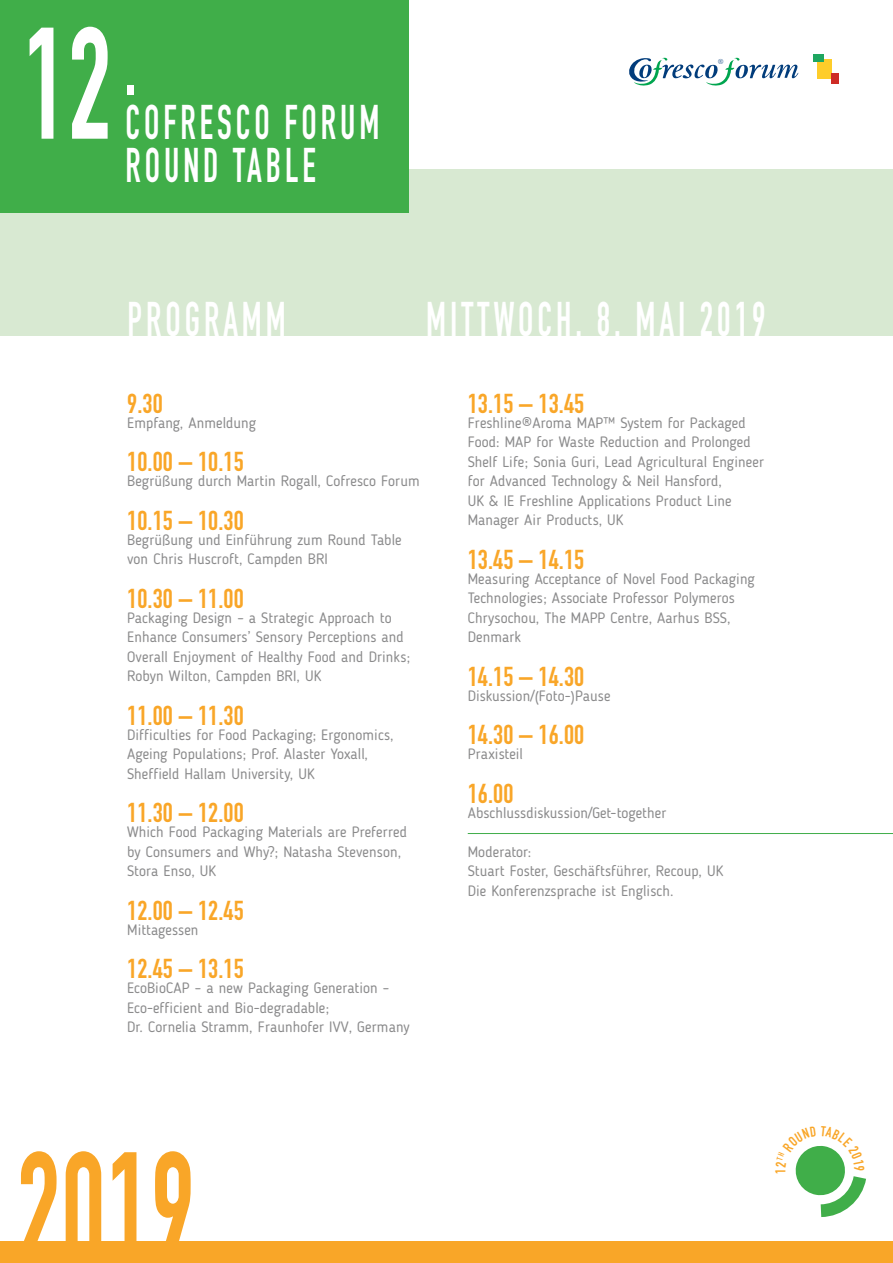
<style>
.page{position:relative;width:893px;height:1263px;background:#fff}
.page>*{position:absolute;margin:0;border:0;box-sizing:border-box;transform-origin:0 0}
.t1{font:156px "DIN Engschrift";color:#f9a628;scale:.75 1}
.t2{font:156px "DIN Engschrift";color:#fff;scale:.75 1}
.t3{font:48px "DIN Engschrift";letter-spacing:.11em;color:#fff;scale:.75 1}
.programmpunkt{font:27px "DIN Engschrift";letter-spacing:.005em;color:#f9a628}
.uhrzeit{font:27px "DIN Engschrift";letter-spacing:.005em;color:#f9a628}
.programmpunkt-2{font:15px/19.5px "Blogger Sans";letter-spacing:.005em;color:#8b8b8c}
.uhrzeit-2{font:15px/19.5px "Blogger Sans";letter-spacing:.005em;color:#8b8b8c}
.t4{font:14.1px "DIN Engschrift";color:#f9a628}
.t5{font:8.25px "Nuptial Script";color:#013c7b}
</style>
<div class="page">
<svg style="left:629px;top:57px;width:169px;height:29px"></svg>
<div style="left:818px;top:59px;width:14px;height:19px;background:#fecd2a"></div>
<div style="left:813px;top:54px;width:10px;height:8px;background:#1ea660"></div>
<div style="left:831px;top:73px;width:8px;height:10px;background:#ce2c26"></div>
<hr style="left:468px;top:833px;width:425px;height:1px;background:#40ae49">
<div style="left:0;top:169px;width:893px;height:167px;background:#d8e9d2"></div>
<div style="left:0;top:0;width:408px;height:213px;background:#40ae49"></div>
<div style="left:0;top:1242px;width:893px;height:21px;background:#f9a628"></div>
<svg style="left:795px;top:1146px;width:71px;height:71px"></svg>
<p class="t2" style="left:23px;top:-7px;width:153px">12<sup>.</sup></p>
<p class="t3" style="left:125px;top:94px;width:340px">COFRESCO FORUM</p>
<p class="t3" style="left:125px;top:137px;width:255px">ROUND TABLE</p>
<p class="t5" style="left:718px;top:57px;width:8px">®</p>
<p class="t3" style="left:128px;top:291px;width:213px">PROGRAMM</p>
<p class="t3" style="left:426px;top:291px;width:454px">MITTWOCH, 8. MAI 2019</p>
<p class="uhrzeit" style="left:127px;top:387px;width:37px">9.30</p>
<p class="uhrzeit-2" style="left:127px;top:412px;width:130px">Empfang, Anmeldung</p>
<p class="uhrzeit" style="left:127px;top:446px;width:118px">10.00 – 10.15</p>
<p class="programmpunkt-2" style="left:127px;top:471px;width:294px">Begrüßung durch Martin Rogall, Cofresco Forum</p>
<p class="programmpunkt" style="left:127px;top:504px;width:118px">10.15 – 10.30</p>
<p class="uhrzeit-2" style="left:127px;top:529px;width:276px">Begrüßung und Einführung zum Round Table von Chris Huscroft, Campden BRI</p>
<p class="uhrzeit" style="left:127px;top:582px;width:118px">10.30 – 11.00</p>
<p class="programmpunkt-2" style="left:127px;top:608px;width:285px">Packaging Design – a Strategic Approach to Enhance Consumers’ Sensory Perceptions and Overall Enjoyment of Healthy Food and Drinks; Robyn Wilton, Campden BRI, UK</p>
<p class="programmpunkt" style="left:127px;top:699px;width:118px">11.00 – 11.30</p>
<p class="programmpunkt-2" style="left:127px;top:724px;width:268px">Difficulties for Food Packaging; Ergonomics,<br>Ageing Populations; Prof. Alaster Yoxall,<br>Sheffield Hallam University, UK</p>
<p class="programmpunkt" style="left:127px;top:797px;width:118px">11.30 – 12.00</p>
<p class="programmpunkt-2" style="left:127px;top:822px;width:281px">Which Food Packaging Materials are Preferred by Consumers and Why?; Natasha Stevenson,<br>Stora Enso, UK</p>
<p class="programmpunkt" style="left:127px;top:894px;width:118px">12.00 – 12.45</p>
<p class="uhrzeit-2" style="left:127px;top:919px;width:73px">Mittagessen</p>
<p class="uhrzeit" style="left:127px;top:953px;width:118px">12.45 – 13.15</p>
<p class="programmpunkt-2" style="left:127px;top:978px;width:284px">EcoBioCAP – a new Packaging Generation –<br>Eco-efficient and Bio-degradable;<br>Dr. Cornelia Stramm, Fraunhofer IVV, Germany</p>
<p class="programmpunkt" style="left:468px;top:387px;width:118px">13.15 – 13.45</p>
<p class="programmpunkt-2" style="left:468px;top:412px;width:298px">Freshline®Aroma MAP™ System for Packaged Food: MAP for Waste Reduction and Prolonged Shelf Life; Sonia Guri, Lead Agricultural Engineer for Advanced Technology &amp; Neil Hansford,<br>UK &amp; IE Freshline Applications Product Line Manager Air Products, UK</p>
<p class="uhrzeit" style="left:468px;top:543px;width:118px">13.45 – 14.15</p>
<p class="programmpunkt-2" style="left:468px;top:568px;width:289px">Measuring Acceptance of Novel Food Packaging</p>
<p class="programmpunkt-2" style="left:468px;top:588px;width:269px">Technologies; Associate Professor Polymeros<br>Chrysochou, The MAPP Centre, Aarhus BSS,<br>Denmark</p>
<p class="programmpunkt" style="left:468px;top:660px;width:118px">14.15 – 14.30</p>
<p class="programmpunkt-2" style="left:468px;top:685px;width:144px">Diskussion/(Foto-)Pause</p>
<p class="programmpunkt" style="left:468px;top:719px;width:118px">14.30 – 16.00</p>
<p class="programmpunkt-2" style="left:468px;top:744px;width:57px">Praxisteil</p>
<p class="programmpunkt" style="left:468px;top:777px;width:47px">16.00</p>
<p class="programmpunkt-2" style="left:468px;top:802px;width:200px">Abschlussdiskussion/Get-together</p>
<p class="programmpunkt-2" style="left:468px;top:841px;width:257px">Moderator:<br>Stuart Foster, Geschäftsführer, Recoup, UK</p>
<p class="programmpunkt-2" style="left:468px;top:880px;width:207px">Die Konferenzsprache ist Englisch.</p>
<p class="t1" style="left:17px;top:1117px;width:238px">2019</p>
<p class="t4" style="left:772px;top:1174px;width:7px;rotate:-90deg">1</p>
</div>
